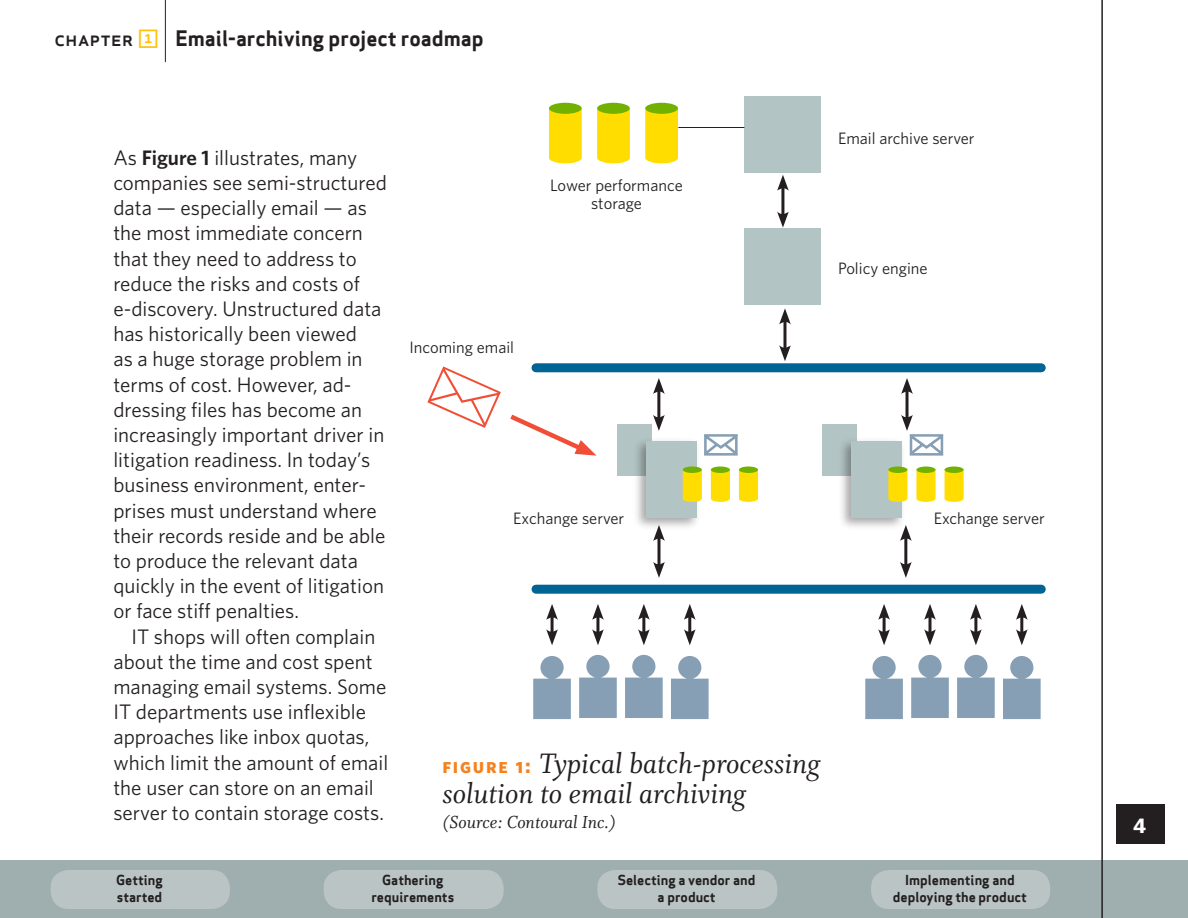
<style>
.page{position:relative;width:1188px;height:918px;background:#fff}
.page>*{position:absolute;margin:0;border:0;box-sizing:border-box;transform-origin:0 0}
.t1{font:31.5px/30px "Whitman Italic Os F";color:#231f20}
.t2{font:21px/25.2px "Whitney";color:#231f20}
.t3{font:20.85px "Apex Sans Bold T";color:#231f20}
.t4{font:19.5px "Whitman Italic Os F";color:#231f20}
.t5{font:16.5px/18px "Whitney";color:#231f20;text-align:center}
.t6{font:13.5px/17.1px "Apex Sans Bold T";color:#231f20;text-align:center}
.s1{font-family:"Apex Sans Medium C"}
.s2{font-family:"Whitney Index White Square Bd";color:#ffc20b}
.s3{font-weight:600}
.s4{font-family:"Whitney Bold SC";font-size:21px;color:#f5821f}
</style>
<div class="page">
<div style="left:0;top:861px;width:1188px;height:57px;background:#9faeaf"></div>
<hr style="left:1101px;top:0;width:2px;height:918px;background:#231f20">
<hr style="left:165px;top:0;width:1px;height:62px;background:#231f20">
<div style="left:1116px;top:805px;width:49px;height:39px;background:#231f20"></div>
<div style="left:51px;top:870px;width:179px;height:39px;background:#bbc4c4;border-radius:18px"></div>
<div style="left:324px;top:870px;width:180px;height:39px;background:#bbc4c4;border-radius:18px"></div>
<div style="left:597px;top:870px;width:180px;height:39px;background:#bbc4c4;border-radius:18px"></div>
<div style="left:871px;top:870px;width:179px;height:39px;background:#bbc4c4;border-radius:18px"></div>
<div style="left:745px;top:96px;width:76px;height:77px;background:#b3c4c4"></div>
<div style="left:745px;top:229px;width:76px;height:76px;background:#b3c4c4"></div>
<div style="left:536px;top:363px;width:505px;height:9px;background:#006595"></div>
<hr style="left:678px;top:127px;width:66px;height:1px;background:#231f20">
<hr style="left:781px;top:185px;width:3px;height:32px;background:#231f20">
<svg style="left:777px;top:175px;width:12px;height:16px"></svg>
<svg style="left:777px;top:212px;width:12px;height:16px"></svg>
<hr style="left:657px;top:388px;width:3px;height:32px;background:#231f20">
<svg style="left:653px;top:378px;width:12px;height:16px"></svg>
<svg style="left:653px;top:415px;width:12px;height:16px"></svg>
<hr style="left:906px;top:388px;width:3px;height:32px;background:#231f20">
<svg style="left:901px;top:378px;width:12px;height:16px"></svg>
<div style="left:536px;top:585px;width:505px;height:9px;background:#006595"></div>
<hr style="left:657px;top:535px;width:3px;height:32px;background:#231f20">
<svg style="left:653px;top:532px;width:12px;height:9px"></svg>
<svg style="left:653px;top:562px;width:12px;height:16px"></svg>
<hr style="left:904px;top:535px;width:3px;height:32px;background:#231f20">
<svg style="left:900px;top:528px;width:12px;height:13px"></svg>
<svg style="left:900px;top:562px;width:12px;height:16px"></svg>
<hr style="left:783px;top:319px;width:3px;height:32px;background:#231f20">
<svg style="left:779px;top:308px;width:12px;height:16px"></svg>
<svg style="left:779px;top:345px;width:12px;height:16px"></svg>
<svg style="left:427px;top:366px;width:170px;height:90px"></svg>
<svg style="left:533px;top:656px;width:38px;height:63px"></svg>
<hr style="left:551px;top:614px;width:3px;height:21px;background:#231f20">
<svg style="left:546px;top:604px;width:12px;height:16px"></svg>
<svg style="left:546px;top:629px;width:12px;height:16px"></svg>
<svg style="left:579px;top:655px;width:38px;height:63px"></svg>
<hr style="left:596px;top:614px;width:3px;height:21px;background:#231f20">
<svg style="left:592px;top:604px;width:12px;height:16px"></svg>
<svg style="left:592px;top:629px;width:12px;height:16px"></svg>
<svg style="left:625px;top:655px;width:38px;height:63px"></svg>
<hr style="left:642px;top:614px;width:3px;height:21px;background:#231f20">
<svg style="left:638px;top:604px;width:12px;height:16px"></svg>
<svg style="left:638px;top:629px;width:12px;height:16px"></svg>
<svg style="left:671px;top:656px;width:38px;height:63px"></svg>
<hr style="left:688px;top:614px;width:3px;height:21px;background:#231f20">
<svg style="left:684px;top:604px;width:12px;height:16px"></svg>
<svg style="left:684px;top:629px;width:12px;height:16px"></svg>
<svg style="left:865px;top:656px;width:38px;height:63px"></svg>
<hr style="left:883px;top:614px;width:3px;height:21px;background:#231f20">
<svg style="left:878px;top:604px;width:12px;height:16px"></svg>
<svg style="left:878px;top:629px;width:12px;height:16px"></svg>
<svg style="left:911px;top:655px;width:38px;height:63px"></svg>
<hr style="left:929px;top:614px;width:3px;height:21px;background:#231f20">
<svg style="left:924px;top:604px;width:12px;height:16px"></svg>
<svg style="left:924px;top:629px;width:12px;height:16px"></svg>
<svg style="left:957px;top:655px;width:38px;height:63px"></svg>
<hr style="left:974px;top:614px;width:3px;height:21px;background:#231f20">
<svg style="left:970px;top:604px;width:12px;height:16px"></svg>
<svg style="left:970px;top:629px;width:12px;height:16px"></svg>
<svg style="left:1003px;top:656px;width:38px;height:63px"></svg>
<hr style="left:1020px;top:614px;width:3px;height:21px;background:#231f20">
<svg style="left:1016px;top:604px;width:12px;height:16px"></svg>
<svg style="left:1016px;top:629px;width:12px;height:16px"></svg>
<div style="left:645px;top:110px;width:33px;height:53px;background:#fd0"></div>
<div style="left:645px;top:103px;width:33px;height:11px;background:#72b100;border-radius:50%"></div>
<svg style="left:597px;top:110px;width:33px;height:53px;background:#fedd06"></svg>
<div style="left:597px;top:103px;width:33px;height:11px;background:#72b100;border-radius:50%"></div>
<div style="left:549px;top:110px;width:33px;height:53px;background:#fd0"></div>
<div style="left:549px;top:103px;width:33px;height:11px;background:#72b100;border-radius:50%"></div>
<svg style="left:704px;top:434px;width:34px;height:22px"></svg>
<div style="left:617px;top:424px;width:34px;height:52px;background:#b3c4c4"></div>
<div style="left:632px;top:436px;width:69px;height:96px;background:#231f20;opacity:.4"></div>
<div style="left:646px;top:441px;width:51px;height:77px;background:#b3c4c4"></div>
<svg style="left:739px;top:471px;width:19px;height:31px"></svg>
<div style="left:739px;top:466px;width:19px;height:7px;background:#72b100;border-radius:50%"></div>
<svg style="left:711px;top:471px;width:19px;height:31px"></svg>
<div style="left:711px;top:466px;width:19px;height:7px;background:#72b100;border-radius:50%"></div>
<svg style="left:683px;top:471px;width:19px;height:31px"></svg>
<div style="left:683px;top:466px;width:19px;height:7px;background:#72b100;border-radius:50%"></div>
<svg style="left:901px;top:415px;width:43px;height:41px"></svg>
<div style="left:823px;top:424px;width:34px;height:52px;background:#b3c4c4"></div>
<div style="left:838px;top:436px;width:69px;height:96px;background:#231f20;opacity:.4"></div>
<div style="left:851px;top:441px;width:51px;height:77px;background:#b3c4c4"></div>
<svg style="left:945px;top:471px;width:19px;height:31px"></svg>
<div style="left:945px;top:466px;width:19px;height:7px;background:#72b100;border-radius:50%"></div>
<svg style="left:916px;top:471px;width:20px;height:31px"></svg>
<div style="left:916px;top:466px;width:20px;height:7px;background:#72b100;border-radius:50%"></div>
<svg style="left:888px;top:471px;width:19px;height:31px"></svg>
<div style="left:888px;top:466px;width:19px;height:7px;background:#72b100;border-radius:50%"></div>
<p class="t3" style="left:54px;top:25px;width:431px"><span class="s1">chapter</span> <span class="s2">1</span> Email-archiving project roadmap</p>
<p class="t5" style="left:838px;top:128px;width:138px">Email archive server</p>
<p class="t2" style="left:113px;top:144px;width:275px">As <span class="s3">Figure 1</span> illustrates, many companies see semi-structured data — especially email — as the most immediate concern that they need to address to reduce the risks and costs of e-discovery. Unstructured data has historically been viewed<br>as a huge storage problem in terms of cost. However, ad&shy;dressing files has become an increasingly important driver in litigation readiness. In today’s business environment, enter&shy;prises must understand where their records reside and be able to produce the relevant data quickly in the event of litigation or face stiff penalties.</p>
<p class="t2" style="left:113px;top:623px;width:276px;text-indent:18px">IT shops will often complain about the time and cost spent managing email systems. Some<br>IT departments use inflexible approaches like inbox quotas, which limit the amount of email the user can store on an email server to contain storage costs.</p>
<p class="t5" style="left:550px;top:176px;width:134px">Lower performance storage</p>
<p class="t5" style="left:410px;top:338px;width:106px">Incoming email</p>
<p class="t5" style="left:838px;top:259px;width:91px">Policy engine</p>
<p class="t5" style="left:513px;top:509px;width:113px">Exchange server</p>
<p class="t5" style="left:934px;top:509px;width:113px">Exchange server</p>
<h1 class="t1" style="left:442px;top:749px;width:379px"><span class="s4">figure 1:</span> Typical batch-processing solution to email archiving</h1>
<p class="t4" style="left:442px;top:811px;width:175px">(Source: Contoural Inc.)</p>
<p class="t6" style="left:116px;top:871px;width:48px;text-align:left">Getting started</p>
<p class="t6" style="left:371px;top:871px;width:84px">Gathering requirements</p>
<p class="t6" style="left:618px;top:871px;width:139px">Selecting a vendor and a product</p>
<p class="t6" style="left:893px;top:871px;width:136px">Implementing and deploying the product</p>
</div>
